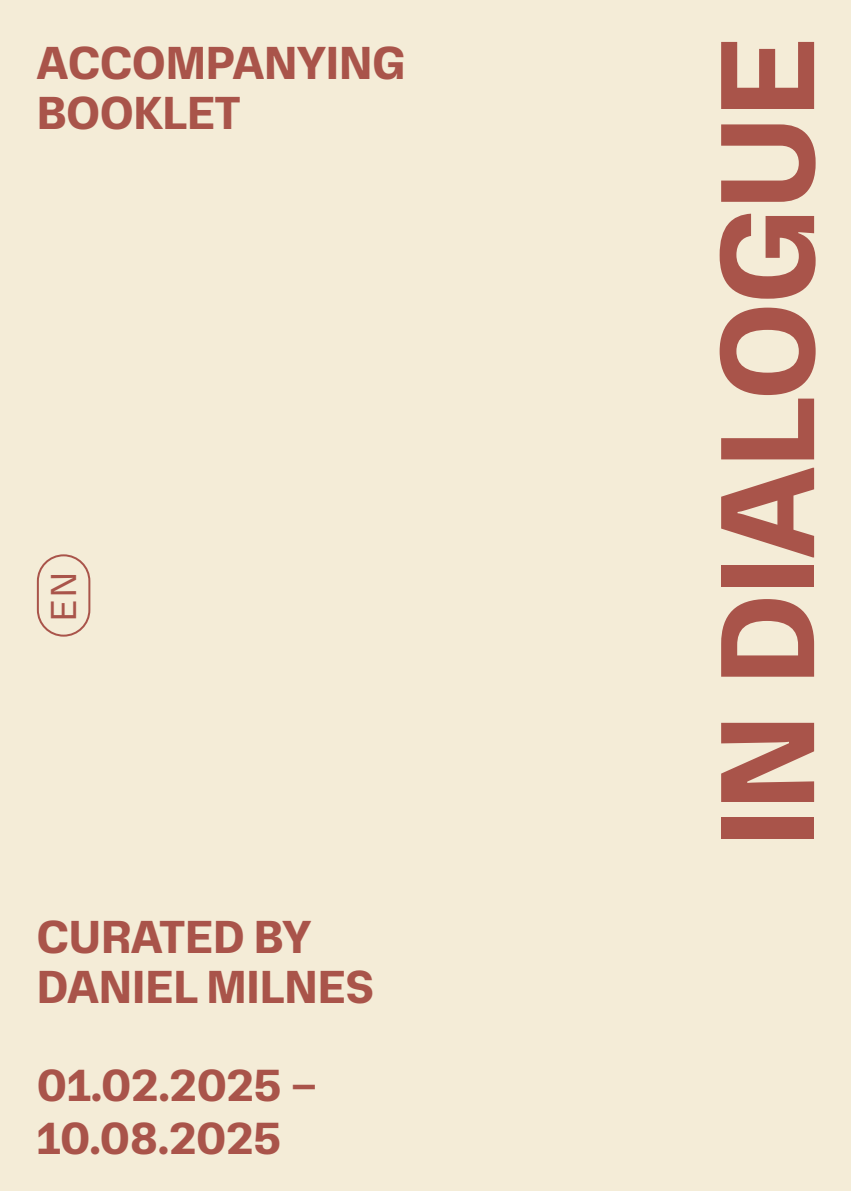
<style>
.page{position:relative;width:851px;height:1191px;background:#fff}
.page>*{position:absolute;margin:0;border:0;box-sizing:border-box;transform-origin:0 0}
.t1{font:700 127.2px "Minsk";letter-spacing:-.01em;color:#a9544a}
.t2{font:700 44px/50px "Minsk";color:#a9544a}
.t3{font:34.4px "Minsk";color:#a9544a}
</style>
<div class="page">
<div style="left:0;top:0;width:850px;height:1191px;background:#f4ecd7"></div>
<div style="left:37px;top:554px;width:53px;height:82px;border:2px solid #a9544a;border-radius:26px"></div>
<p class="t2" style="left:37px;top:37px;width:370px">ACCOMPANYING<br>BOOKLET</p>
<p class="t3" style="left:41px;top:621px;width:50px;rotate:-90deg">EN</p>
<p class="t2" style="left:37px;top:910px;width:338px">CURATED BY<br>DANIEL MILNES</p>
<p class="t2" style="left:37px;top:1057px;width:282px;line-height:52.8px">01.02.2025 –<br>10.08.2025</p>
<h1 class="t1" style="left:684px;top:847px;width:812px;rotate:-90deg">IN DIALOGUE</h1>
</div>
